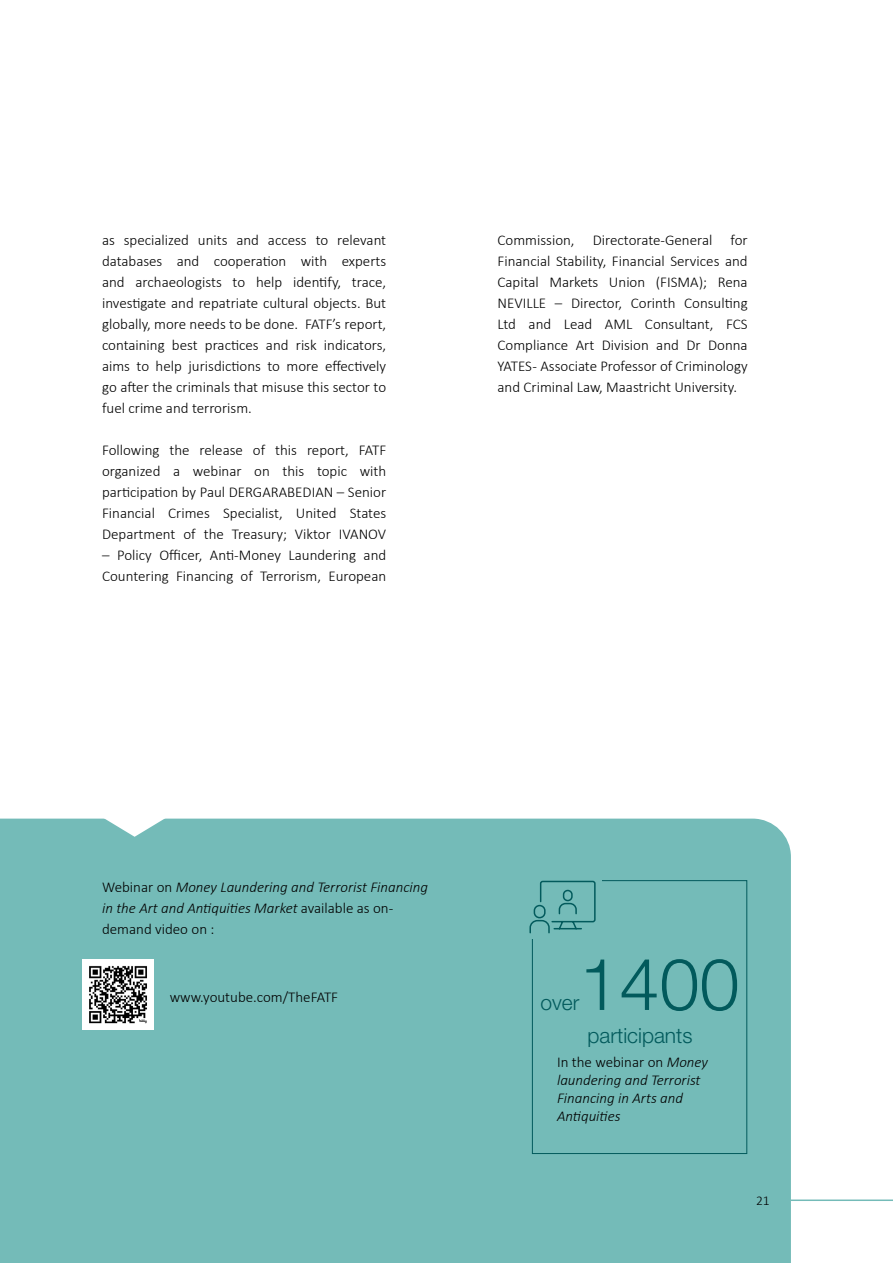
<style>
.page{position:relative;width:893px;height:1263px;background:#fff}
.page>*{position:absolute;margin:0;border:0;box-sizing:border-box;transform-origin:0 0}
.t1{font:300 72px "Helvetica Neue LT Pro";color:#025a5c}
.t2{font:300 21px "Helvetica Neue LT Pro";color:#025a5c}
.t3{font:300 15px/21px "Calibri";color:#000;text-align:justify}
.t4{font:italic 300 15px/18px "Calibri";color:#000}
.s1{font-style:normal}
</style>
<div class="page">
<div style="left:0;top:819px;width:791px;height:444px;background:#74bbb8"></div>
<div style="left:532px;top:880px;width:215px;height:274px;background:#74bbb8"></div>
<svg style="left:102px;top:818px;width:65px;height:19px"></svg>
<hr style="left:791px;top:1199px;width:102px;height:2px;background:#74bbb8">
<hr style="left:0;top:1199px;width:549px;height:2px;background:#74bbb8">
<div style="left:523px;top:861px;width:79px;height:78px;background:#74bbb8"></div>
<svg style="left:529px;top:880px;width:67px;height:54px"></svg>
<img style="left:83px;top:959px;width:70px;height:70px">
<p class="t3" style="left:102px;top:229px;width:286px">as specialized units and access to relevant databases and cooperation with experts and archaeologists to help identify, trace, investigate and repatriate cultural objects. But globally, more needs to be done. FATF’s report, containing best practices and risk indicators, aims to help jurisdictions to more effectively go after the criminals that misuse this sector to fuel crime and terrorism.</p>
<p class="t3" style="left:102px;top:439px;width:286px">Following the release of this report, FATF organized a webinar on this topic with participation by Paul DERGARABEDIAN – Senior Financial Crimes Specialist, United States Department of the Treasury; Viktor IVANOV</p>
<p class="t3" style="left:102px;top:544px;width:286px">– Policy Officer, Anti-Money Laundering and<br>Countering Financing of Terrorism, European</p>
<p class="t3" style="left:497px;top:229px;width:252px">Commission, Directorate-General for Financial Stability, Financial Services and Capital Markets Union (FISMA); Rena NEVILLE – Director, Corinth Consulting Ltd and Lead AML Consultant, FCS Compliance Art Division and Dr Donna YATES - Associate Professor of Criminology and Criminal Law, Maastricht University.</p>
<p class="t4" style="left:102px;top:876px;width:328px;line-height:21px"><span class="s1">Webinar on</span> Money Laundering and Terrorist Financing in the Art and Antiquities Market <span class="s1">available as on&shy;demand video on :</span></p>
<p class="t3" style="left:170px;top:986px;width:170px">www.youtube.com/TheFATF</p>
<h1 class="t1" style="left:579px;top:940px;width:162px">1400</h1>
<h2 class="t2" style="left:587px;top:1023px;width:106px">participants</h2>
<p class="t4" style="left:557px;top:1053px;width:153px"><span class="s1">In the webinar on</span> Money laundering and Terrorist<br>Financing in Arts and<br>Antiquities</p>
<h2 class="t2" style="left:540px;top:990px;width:40px">over</h2>
</div>
